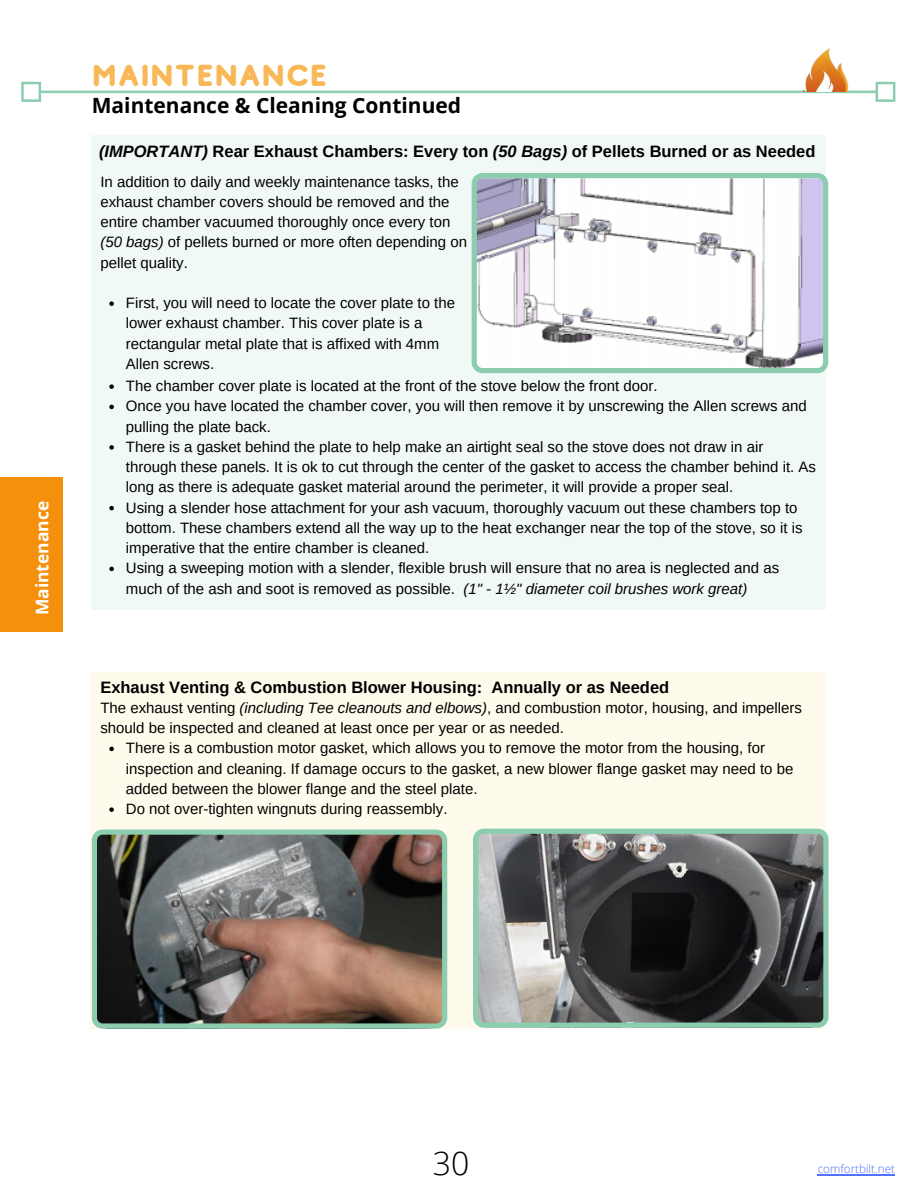
<style>
.page{position:relative;width:918px;height:1188px;background:#fff}
.page>*{position:absolute;margin:0;border:0;box-sizing:border-box;transform-origin:0 0}
.t1{font:300 31.95px "Open Sans";color:#000}
.t2{font:30px "Studly";color:#f8b858}
.t3{font:700 21px "Open Sans";color:#000}
.t4{font:700 17.4px "Open Sans";color:#fff}
.t5{font:700 16.5px "Arimo";color:#000}
.t6{font:15px/20.2px "Arimo";color:#000}
.t7{font:300 11.7px "Open Sans";color:#5271ff}
.s1{font-style:italic}
</style>
<div class="page">
<svg style="left:21px;top:82px;width:874px;height:20px"></svg>
<img style="left:804px;top:49px;width:45px;height:43px">
<div style="left:90px;top:672px;width:735px;height:356px;background:#fffbec"></div>
<svg style="left:92px;top:830px;width:355px;height:199px;background:#6e675f"></svg>
<div style="left:91px;top:135px;width:734px;height:475px;background:#f1f9f6"></div>
<svg style="left:472px;top:173px;width:356px;height:200px;fill:#fefefe"></svg>
<svg style="left:473px;top:829px;width:356px;height:199px;background:#5b605e"></svg>
<hr style="left:818px;top:1175px;width:77px;height:1px;background:#5271ff">
<svg style="left:109px;top:301px;width:5px;height:5px"></svg>
<svg style="left:109px;top:384px;width:5px;height:5px"></svg>
<svg style="left:109px;top:405px;width:5px;height:4px"></svg>
<svg style="left:109px;top:445px;width:5px;height:5px"></svg>
<svg style="left:109px;top:506px;width:5px;height:4px"></svg>
<svg style="left:109px;top:567px;width:5px;height:4px"></svg>
<svg style="left:109px;top:747px;width:5px;height:4px"></svg>
<svg style="left:109px;top:807px;width:5px;height:5px"></svg>
<div style="left:0;top:478px;width:63px;height:154px;background:#f4900c"></div>
<p class="t4" style="left:30px;top:615px;width:116px;rotate:-90deg">Maintenance</p>
<h2 class="t2" style="left:92px;top:59px;width:238px">MAINTENANCE</h2>
<h3 class="t3" style="left:92px;top:91px;width:371px">Maintenance &amp; Cleaning Continued</h3>
<p class="t5" style="left:99px;top:142px;width:718px"><span class="s1">(IMPORTANT)</span> Rear Exhaust Chambers: Every ton <span class="s1">(50 Bags)</span> of Pellets Burned or as Needed</p>
<p class="t6" style="left:100px;top:171px;width:368px">In addition to daily and weekly maintenance tasks, the exhaust chamber covers should be removed and the entire chamber vacuumed thoroughly once every ton <span class="s1">(50 bags)</span> of pellets burned or more often depending on pellet quality.</p>
<p class="t6" style="left:126px;top:293px;width:331px">First, you will need to locate the cover plate to the lower exhaust chamber. This cover plate is a rectangular metal plate that is affixed with 4mm Allen screws.</p>
<p class="t6" style="left:126px;top:376px;width:692px">The chamber cover plate is located at the front of the stove below the front door.<br>Once you have located the chamber cover, you will then remove it by unscrewing the Allen screws and pulling the plate back.<br>There is a gasket behind the plate to help make an airtight seal so the stove does not draw in air through these panels. It is ok to cut through the center of the gasket to access the chamber behind it. As long as there is adequate gasket material around the perimeter, it will provide a proper seal.<br>Using a slender hose attachment for your ash vacuum, thoroughly vacuum out these chambers top to bottom. These chambers extend all the way up to the heat exchanger near the top of the stove, so it is imperative that the entire chamber is cleaned.<br>Using a sweeping motion with a slender, flexible brush will ensure that no area is neglected and as much of the ash and soot is removed as possible. <span class="s1">(1" - 1½" diameter coil brushes work great)</span></p>
<p class="t5" style="left:100px;top:678px;width:570px">Exhaust Venting &amp; Combustion Blower Housing: Annually or as Needed</p>
<p class="t6" style="left:100px;top:698px;width:703px">The exhaust venting <span class="s1">(including Tee cleanouts and elbows)</span>, and combustion motor, housing, and impellers should be inspected and cleaned at least once per year or as needed.</p>
<p class="t6" style="left:126px;top:738px;width:669px">There is a combustion motor gasket, which allows you to remove the motor from the housing, for inspection and cleaning. If damage occurs to the gasket, a new blower flange gasket may need to be added between the blower flange and the steel plate.<br>Do not over-tighten wingnuts during reassembly.</p>
<h1 class="t1" style="left:433px;top:1141px;width:38px">30</h1>
<p class="t7" style="left:818px;top:1161px;width:79px">comfortbilt.net</p>
</div>
